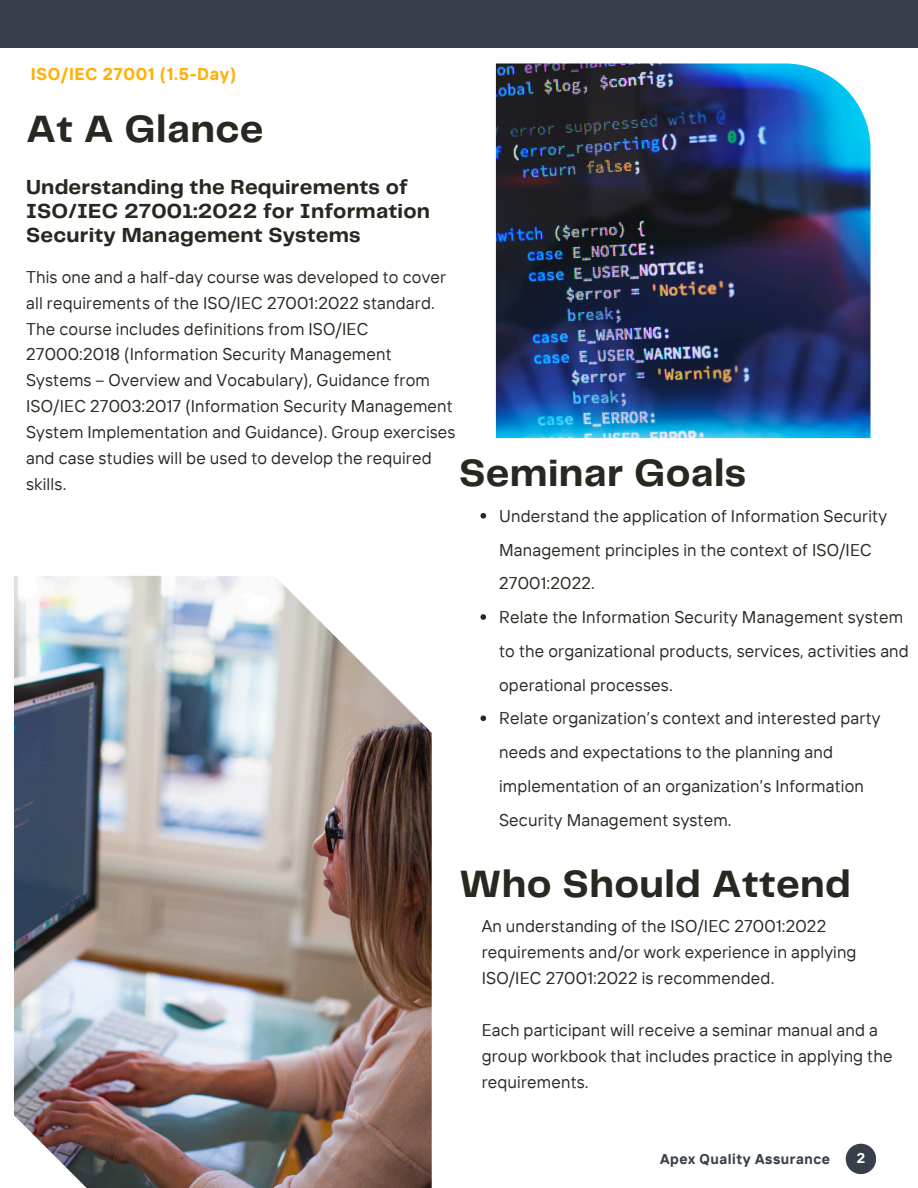
<style>
.page{position:relative;width:918px;height:1188px;background:#fff}
.page>*{position:absolute;margin:0;border:0;box-sizing:border-box;transform-origin:0 0}
.t1{font:700 39.45px "Telegraf";letter-spacing:.01em;color:#262920}
.t2{font:700 21.15px/23.7px "Telegraf";letter-spacing:.01em;color:#262920}
.t3{font:16.95px/25.8px "TT Interphases";letter-spacing:.01em;color:#262920}
.t4{font:700 16.95px "TT Interphases";letter-spacing:.04em;color:#ffaf06}
.t5{font:700 14.1px "TT Interphases";letter-spacing:.04em;color:#393f4a}
.t6{font:700 14.1px "TT Interphases";color:#fff}
</style>
<div class="page">
<img style="left:14px;top:576px;width:418px;height:612px">
<div style="left:0;top:0;width:918px;height:48px;background:#393f4a"></div>
<div style="left:846px;top:1144px;width:30px;height:30px;background:#393f4a;border-radius:50%"></div>
<img style="left:496px;top:63px;width:375px;height:375px">
<svg style="left:480px;top:513px;width:6px;height:6px"></svg>
<svg style="left:480px;top:614px;width:6px;height:6px"></svg>
<svg style="left:480px;top:715px;width:6px;height:6px"></svg>
<p class="t4" style="left:31px;top:63px;width:207px">ISO/IEC 27001 (1.5-Day)</p>
<p class="t1" style="left:26px;top:112px;width:239px">At A Glance</p>
<h1 class="t2" style="left:26px;top:177px;width:405px">Understanding the Requirements of<br>ISO/IEC 27001:2022 for Information<br>Security Management Systems</h1>
<p class="t3" style="left:26px;top:264px;width:431px">This one and a half-day course was developed to cover all requirements of the ISO/IEC 27001:2022 standard.<br>The course includes definitions from ISO/IEC 27000:2018 (Information Security Management Systems – Overview and Vocabulary), Guidance from ISO/IEC 27003:2017 (Information Security Management System Implementation and Guidance). Group exercises and case studies will be used to develop the required skills.</p>
<p class="t1" style="left:459px;top:456px;width:289px">Seminar Goals</p>
<h4 class="t3" style="left:499px;top:499px;width:389px;line-height:33.8px">Understand the application of Information Security<br>Management principles in the context of ISO/IEC<br>27001:2022.</h4>
<h4 class="t3" style="left:499px;top:600px;width:411px;line-height:33.8px">Relate the Information Security Management system to the organizational products, services, activities and operational processes.</h4>
<p class="t3" style="left:499px;top:701px;width:383px;line-height:33.8px">Relate organization’s context and interested party needs and expectations to the planning and implementation of an organization’s Information Security Management system.</p>
<h1 class="t1" style="left:459px;top:867px;width:393px">Who Should Attend</h1>
<h1 class="t3" style="left:482px;top:913px;width:376px">An understanding of the ISO/IEC 27001:2022 requirements and/or work experience in applying<br>ISO/IEC 27001:2022 is recommended.</h1>
<h2 class="t3" style="left:482px;top:1017px;width:412px">Each participant will receive a seminar manual and a group workbook that includes practice in applying the requirements.</h2>
<h4 class="t5" style="left:660px;top:1149px;width:172px">Apex Quality Assurance</h4>
<p class="t6" style="left:857px;top:1149px;width:10px">2</p>
</div>
